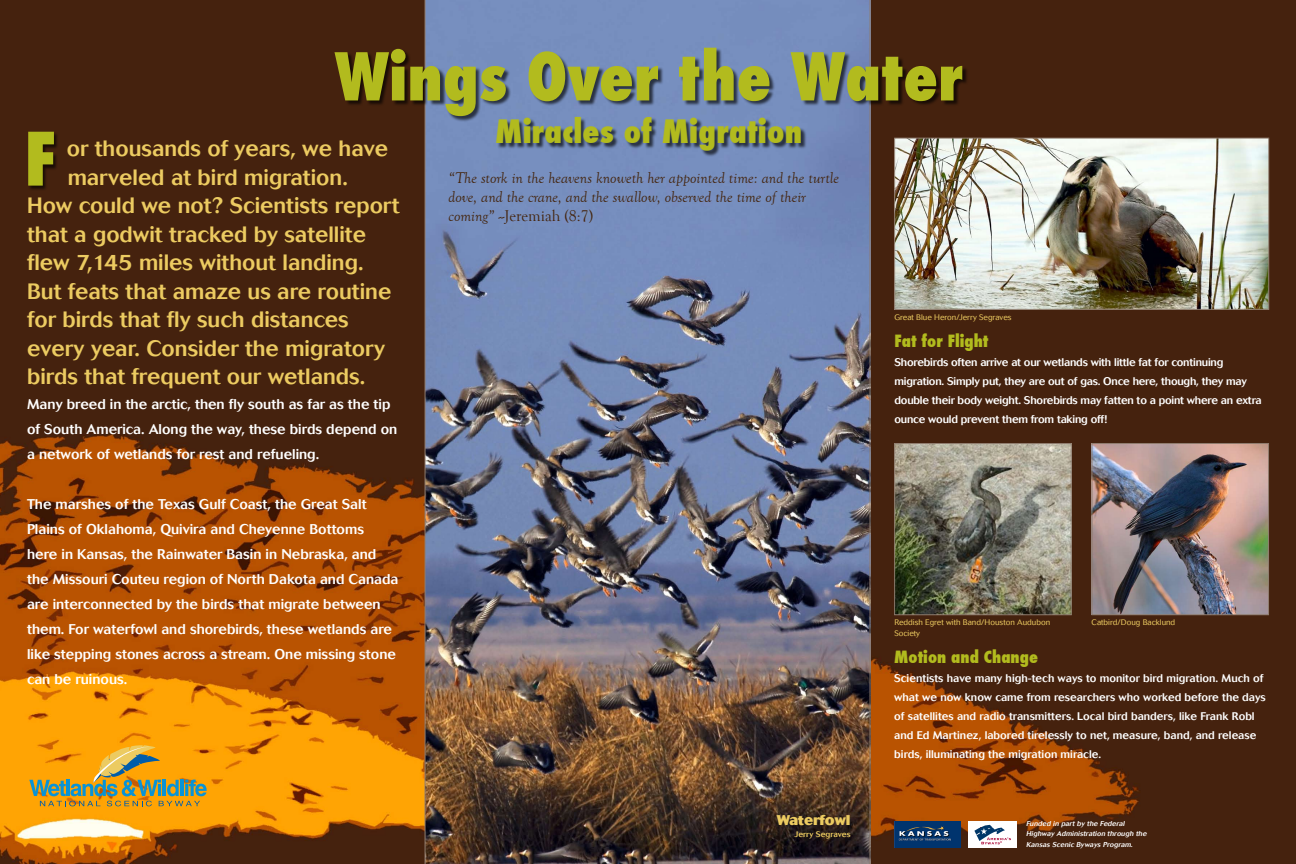
<style>
.page{position:relative;width:1296px;height:864px;background:#fff}
.page>*{position:absolute;margin:0;border:0;box-sizing:border-box;transform-origin:0 0}
.t1{font:800 condensed 71.5px "Futura";color:#b2bb1e}
.t2{font:800 condensed 64px "Futura";color:#b2bb1e}
.t3{font:800 condensed 31.5px "Futura";letter-spacing:.005em;color:#b2bb1e}
.t4{font:500 22px "Cosmos";color:#eccb61}
.t5{font:800 condensed 16.5px "Futura";color:#b2bb1e}
.t6{font:italic 16px/19.2px "Goudy Old Style T";color:#44250e}
.t7{font:500 14px/25px "Cosmos";color:#fff}
.t8{font:800 14px "Cosmos";color:#eccb61}
.t9{font:500 11px/19px "Cosmos";color:#fff}
.t10{font:500 11px/19px "Cosmos";letter-spacing:-.02em;color:#fff}
.t11{font:300 8px/10.5px "Cosmos";color:#eccb61}
.t12{font:500 8px "Cosmos";color:#eccb61}
.t13{font:italic 500 7px/10.2px "Cosmos";color:#fff}
.s1{font-style:normal}
</style>
<div class="page">
<img style="left:0;top:0;width:1296px;height:864px">
<svg style="left:29px;top:745px;width:178px;height:61px;background:#cc9e31"></svg>
<div style="left:28px;top:132px;width:165px;height:105px;background:#000;opacity:.65"></div>
<img style="left:425px;top:0;width:445px;height:864px">
<div style="left:335px;top:48px;width:961px;height:96px;background:#000;opacity:.65"></div>
<img style="left:896px;top:140px;width:371px;height:168px">
<div style="left:894px;top:138px;width:375px;height:172px;border:1px solid #8f7c6e"></div>
<img style="left:896px;top:445px;width:173px;height:168px">
<div style="left:894px;top:443px;width:177px;height:172px;border:1px solid #8f7c6e"></div>
<img style="left:1094px;top:445px;width:173px;height:168px">
<div style="left:1092px;top:443px;width:177px;height:172px;border:1px solid #8f7c6e"></div>
<div style="left:497px;top:118px;width:453px;height:58px;background:#000;opacity:.65"></div>
<img style="left:894px;top:821px;width:67px;height:26px">
<div style="left:968px;top:821px;width:49px;height:26px;background:#fff"></div>
<svg style="left:981px;top:844px;width:19px;height:1px"></svg>
<svg style="left:974px;top:824px;width:37px;height:20px"></svg>
<h2 class="t2" style="left:335px;top:33px;width:630px">Wings Over the Water</h2>
<h3 class="t3" style="left:495px;top:110px;width:308px">Miracles of Migration</h3>
<h1 class="t1" style="left:24px;top:110px;width:33px">F</h1>
<h3 class="t4" style="left:67px;top:136px;width:323px">or thousands of years, we have</h3>
<h3 class="t4" style="left:68px;top:164px;width:282px">marveled at bird migration.</h3>
<h3 class="t4" style="left:27px;top:193px;width:374px">How could we not? Scientists report</h3>
<h3 class="t4" style="left:27px;top:221px;width:340px">that a godwit tracked by satellite</h3>
<h3 class="t4" style="left:27px;top:250px;width:338px">flew 7,145 miles without landing.</h3>
<h3 class="t4" style="left:27px;top:278px;width:366px">But feats that amaze us are routine</h3>
<h3 class="t4" style="left:27px;top:307px;width:323px">for birds that fly such distances</h3>
<h3 class="t4" style="left:27px;top:335px;width:359px">every year. Consider the migratory</h3>
<h3 class="t4" style="left:27px;top:364px;width:340px">birds that frequent our wetlands.</h3>
<p class="t7" style="left:27px;top:392px;width:372px">Many breed in the arctic, then fly south as far as the tip of South America. Along the way, these birds depend on a network of wetlands for rest and refueling.</p>
<p class="t7" style="left:27px;top:492px;width:373px">The marshes of the Texas Gulf Coast, the Great Salt Plains of Oklahoma, Quivira and Cheyenne Bottoms<br>here in Kansas, the Rainwater Basin in Nebraska, and the Missouri Couteu region of North Dakota and Canada are interconnected by the birds that migrate between them. For waterfowl and shorebirds, these wetlands are like stepping stones across a stream. One missing stone can be ruinous.</p>
<p class="t6" style="left:448px;top:168px;width:392px">“The stork in the heavens knoweth her appointed time: and the turtle dove, and the crane, and the swallow, observed the time of their coming” <span class="s1">--Jeremiah (8:7)</span></p>
<p class="t11" style="left:894px;top:312px;width:119px">Great Blue Heron/Jerry Segraves</p>
<p class="t5" style="left:894px;top:330px;width:95px">Fat for Flight</p>
<p class="t10" style="left:894px;top:353px;width:369px">Shorebirds often arrive at our wetlands with little fat for continuing migration. Simply put, they are out of gas. Once here, though, they may double their body weight. Shorebirds may fatten to a point where an extra ounce would prevent them from taking off!</p>
<p class="t11" style="left:894px;top:617px;width:157px">Reddish Egret with Band/Houston Audubon<br>Society</p>
<p class="t11" style="left:1092px;top:618px;width:85px">Catbird/Doug Backlund</p>
<p class="t5" style="left:894px;top:645px;width:145px">Motion and Change</p>
<p class="t9" style="left:894px;top:669px;width:373px">Scientists have many high-tech ways to monitor bird migration. Much of what we now know came from researchers who worked before the days of satellites and radio transmitters. Local bird banders, like Frank Robl and Ed Martinez, labored tirelessly to net, measure, band, and release birds, illuminating the migration miracle.</p>
<p class="t8" style="left:777px;top:812px;width:75px">Waterfowl</p>
<p class="t12" style="left:795px;top:830px;width:57px">Jerry Segraves</p>
<p class="t13" style="left:1026px;top:819px;width:124px">Funded in part by the Federal<br>Highway Administration through the<br>Kansas Scenic Byways Program.</p>
</div>
